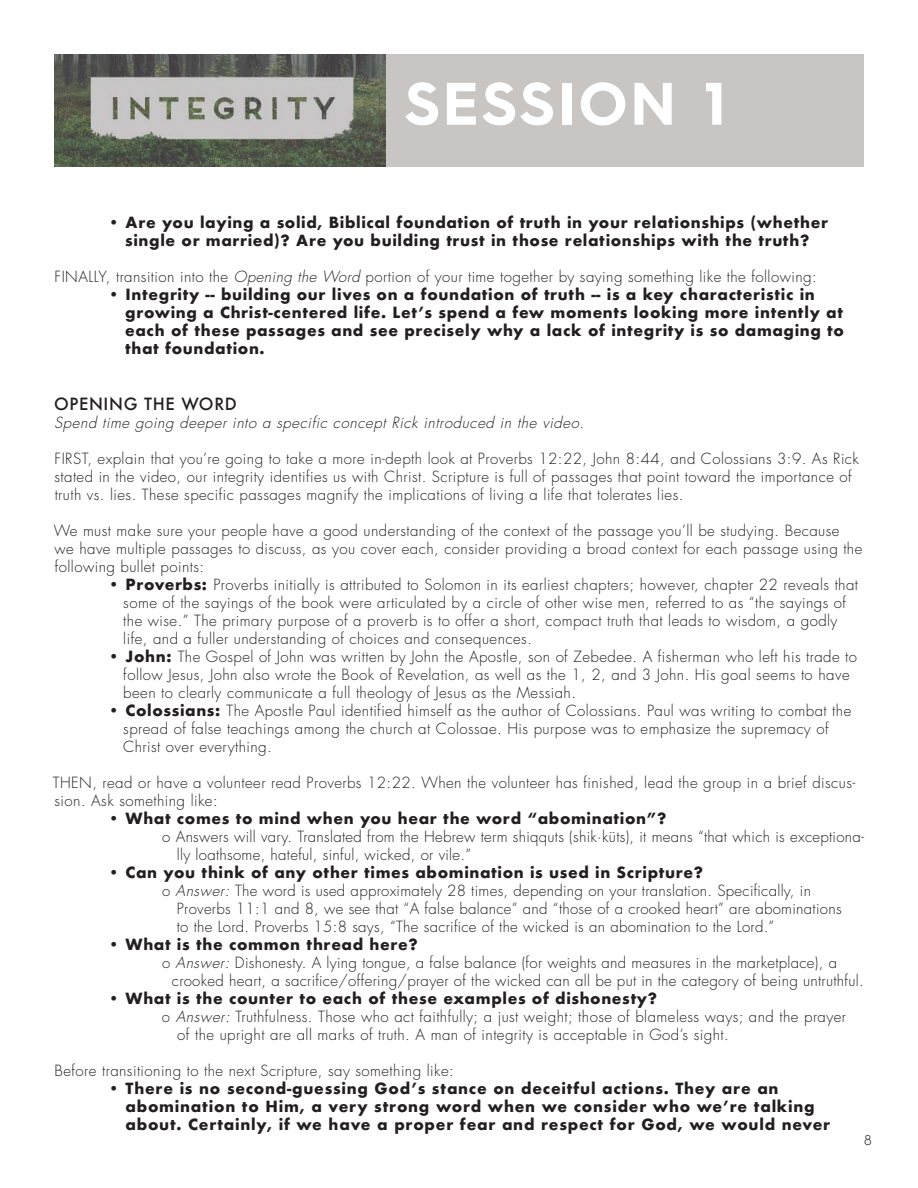
<style>
.page{position:relative;width:918px;height:1188px;background:#fff}
.page>*{position:absolute;margin:0;border:0;box-sizing:border-box;transform-origin:0 0}
.Paragraph_Style_1{font:700 60px "Hurme Geometric Sans 4";letter-spacing:.05em;color:#fff}
.t1{font:500 16.5px "Futura";letter-spacing:.04em;color:#231f20}
.t2{font:300 15px/18px "Futura Std";letter-spacing:.03em;color:#231f20}
.t3{font:700 15px "Futura";letter-spacing:.04em;color:#231f20}
.t4{font:italic 300 15px "Futura Std";color:#231f20}
.t5{font:300 14.25px "Hurme Geometric Sans 4";color:#231f20}
.s1{font-style:italic}
.s2{font-family:"Futura";font-weight:700}
</style>
<div class="page">
<img style="left:54px;top:54px;width:332px;height:113px">
<div style="left:386px;top:54px;width:478px;height:113px;background:#c8c5c3"></div>
<p class="Paragraph_Style_1" style="left:405px;top:62px;width:322px">SESSION 1</p>
<p class="t3" style="left:108px;top:212px;width:722px">• Are you laying a solid, Biblical foundation of truth in your relationships (whether</p>
<p class="t3" style="left:125px;top:230px;width:686px">single or married)? Are you building trust in those relationships with the truth?</p>
<p class="t2" style="left:55px;top:268px;width:764px">FINALLY, transition into the <span class="s1">Opening the Word</span> portion of your time together by saying something like the following:</p>
<p class="t3" style="left:108px;top:284px;width:708px">• Integrity -- building our lives on a foundation of truth -- is a key characteristic in</p>
<p class="t3" style="left:125px;top:302px;width:719px">growing a Christ-centered life. Let’s spend a few moments looking more intently at</p>
<p class="t3" style="left:125px;top:320px;width:720px">each of these passages and see precisely why a lack of integrity is so damaging to</p>
<p class="t3" style="left:125px;top:338px;width:141px">that foundation.</p>
<p class="t1" style="left:54px;top:393px;width:184px">OPENING THE WORD</p>
<p class="t4" style="left:54px;top:414px;width:535px">Spend time going deeper into a specific concept Rick introduced in the video.</p>
<p class="t2" style="left:55px;top:450px;width:806px">FIRST, explain that you’re going to take a more in-depth look at Proverbs 12:22, John 8:44, and Colossians 3:9. As Rick stated in the video, our integrity identifies us with Christ. Scripture is full of passages that point toward the importance of truth vs. lies. These specific passages magnify the implications of living a life that tolerates lies.</p>
<p class="t2" style="left:54px;top:522px;width:810px">We must make sure your people have a good understanding of the context of the passage you’ll be studying. Because we have multiple passages to discuss, as you cover each, consider providing a broad context for each passage using the following bullet points:</p>
<p class="t2" style="left:108px;top:576px;width:752px"><span class="s2">• Proverbs:</span> Proverbs initially is attributed to Solomon in its earliest chapters; however, chapter 22 reveals that</p>
<p class="t2" style="left:123px;top:594px;width:724px">some of the sayings of the book were articulated by a circle of other wise men, referred to as “the sayings of</p>
<p class="t2" style="left:123px;top:612px;width:716px">the wise.” The primary purpose of a proverb is to offer a short, compact truth that leads to wisdom, a godly</p>
<p class="t2" style="left:123px;top:630px;width:410px">life, and a fuller understanding of choices and consequences.</p>
<p class="t2" style="left:108px;top:648px;width:751px"><span class="s2">• John:</span> The Gospel of John was written by John the Apostle, son of Zebedee. A fisherman who left his trade to</p>
<p class="t2" style="left:123px;top:666px;width:728px">follow Jesus, John also wrote the Book of Revelation, as well as the 1, 2, and 3 John. His goal seems to have</p>
<p class="t2" style="left:123px;top:684px;width:454px">been to clearly communicate a full theology of Jesus as the Messiah.</p>
<p class="t2" style="left:108px;top:702px;width:745px"><span class="s2">• Colossians:</span> The Apostle Paul identified himself as the author of Colossians. Paul was writing to combat the</p>
<p class="t2" style="left:123px;top:720px;width:707px">spread of false teachings among the church at Colossae. His purpose was to emphasize the supremacy of</p>
<p class="t2" style="left:123px;top:738px;width:150px">Christ over everything.</p>
<p class="t2" style="left:53px;top:774px;width:804px">THEN, read or have a volunteer read Proverbs 12:22. When the volunteer has finished, lead the group in a brief discus&shy;sion. Ask something like:</p>
<p class="t3" style="left:108px;top:808px;width:560px">• What comes to mind when you hear the word “abomination”?</p>
<p class="t2" style="left:162px;top:828px;width:704px">o Answers will vary. Translated from the Hebrew term shiqquts (shik·küts), it means “that which is exceptiona-</p>
<p class="t2" style="left:177px;top:846px;width:296px">lly loathsome, hateful, sinful, wicked, or vile.”</p>
<p class="t3" style="left:108px;top:862px;width:596px">• Can you think of any other times abomination is used in Scripture?</p>
<p class="t2" style="left:162px;top:882px;width:651px">o <span class="s1">Answer:</span> The word is used approximately 28 times, depending on your translation. Specifically, in</p>
<p class="t2" style="left:177px;top:900px;width:666px">Proverbs 11:1 and 8, we see that “A false balance” and “those of a crooked heart” are abominations</p>
<p class="t2" style="left:177px;top:918px;width:599px">to the Lord. Proverbs 15:8 says, “The sacrifice of the wicked is an abomination to the Lord.”</p>
<p class="t3" style="left:108px;top:934px;width:311px">• What is the common thread here?</p>
<p class="t2" style="left:162px;top:954px;width:677px">o <span class="s1">Answer:</span> Dishonesty. A lying tongue, a false balance (for weights and measures in the marketplace), a</p>
<p class="t2" style="left:172px;top:972px;width:693px">crooked heart, a sacrifice/offering/prayer of the wicked can all be put in the category of being untruthful.</p>
<p class="t3" style="left:108px;top:988px;width:551px">• What is the counter to each of these examples of dishonesty?</p>
<p class="t2" style="left:162px;top:1008px;width:686px">o <span class="s1">Answer:</span> Truthfulness. Those who act faithfully; a just weight; those of blameless ways; and the prayer</p>
<p class="t2" style="left:177px;top:1026px;width:553px">of the upright are all marks of truth. A man of integrity is acceptable in God’s sight.</p>
<p class="t2" style="left:55px;top:1062px;width:401px">Before transitioning to the next Scripture, say something like:</p>
<p class="t3" style="left:108px;top:1078px;width:672px">• There is no second-guessing God’s stance on deceitful actions. They are an</p>
<p class="t3" style="left:126px;top:1096px;width:691px">abomination to Him, a very strong word when we consider who we’re talking</p>
<p class="t3" style="left:126px;top:1114px;width:706px">about. Certainly, if we have a proper fear and respect for God, we would never</p>
<p class="t5" style="left:864px;top:1131px;width:9px">8</p>
</div>
